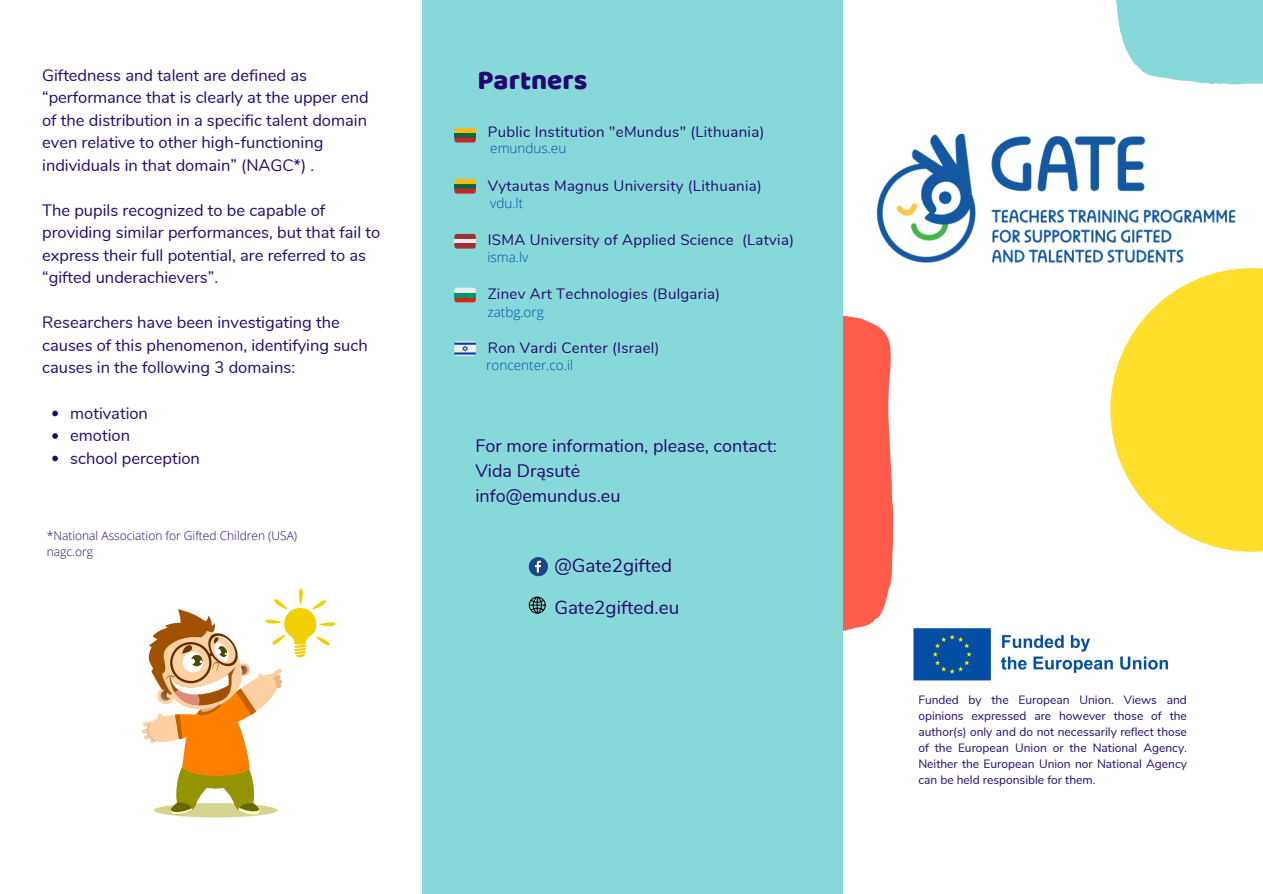
<style>
.page{position:relative;width:1263px;height:894px;background:#fff}
.page>*{position:absolute;margin:0;border:0;box-sizing:border-box;transform-origin:0 0}
.t1{font:27.75px "Baloo";color:#230871}
.t2{font:18.9px "Nunito";color:#230871}
.t3{font:18px/24.8px "Nunito";color:#230871}
.t4{font:16.5px/22.5px "Nunito";color:#230871}
.t5{font:15px "Nunito";letter-spacing:.02em;color:#230871}
.t6{font:300 13.5px "Open Sans";color:#004aad}
.t7{font:12px/16px "Nunito";color:#230871;text-align:justify}
.t8{font:300 12px "Open Sans";color:#230871}
</style>
<div class="page">
<svg style="left:842px;top:299px;width:51px;height:337px;background:#fc776a"></svg>
<svg style="left:1116px;top:0;width:147px;height:85px;background:#94dcdc"></svg>
<div style="left:422px;top:0;width:420px;height:893px;background:#87d8d8"></div>
<svg style="left:454px;top:234px;width:22px;height:14px"></svg>
<hr style="left:454px;top:239px;width:22px;height:4px;background:#eee">
<svg style="left:454px;top:128px;width:22px;height:14px"></svg>
<svg style="left:454px;top:287px;width:22px;height:15px"></svg>
<hr style="left:454px;top:293px;width:22px;height:4px;background:#00966e">
<svg style="left:454px;top:341px;width:22px;height:15px"></svg>
<svg style="left:454px;top:179px;width:22px;height:14px"></svg>
<svg style="left:529px;top:596px;width:17px;height:17px"></svg>
<svg style="left:529px;top:557px;width:19px;height:19px"></svg>
<img style="left:913px;top:628px;width:256px;height:53px">
<div style="left:154px;top:802px;width:124px;height:15px;background:#d4d48e;border-radius:50%"></div>
<svg style="left:141px;top:588px;width:195px;height:228px"></svg>
<svg style="left:1110px;top:268px;width:153px;height:283px;fill:#ffdf2b"></svg>
<img style="left:876px;top:133px;width:376px;height:151px">
<svg style="left:52px;top:410px;width:6px;height:6px"></svg>
<svg style="left:52px;top:433px;width:6px;height:5px"></svg>
<svg style="left:52px;top:455px;width:6px;height:6px"></svg>
<p class="t4" style="left:42px;top:64px;width:328px">Giftedness and talent are defined as “performance that is clearly at the upper end of the distribution in a specific talent domain even relative to other high-functioning individuals in that domain” (NAGC*) .</p>
<p class="t4" style="left:42px;top:199px;width:340px">The pupils recognized to be capable of providing similar performances, but that fail to express their full potential, are referred to as “gifted underachievers”.</p>
<h1 class="t4" style="left:42px;top:312px;width:327px">Researchers have been investigating the causes of this phenomenon, identifying such causes in the following 3 domains:</h1>
<p class="t4" style="left:70px;top:402px;width:79px">motivation</p>
<p class="t4" style="left:70px;top:424px;width:61px">emotion</p>
<p class="t4" style="left:70px;top:447px;width:131px">school perception</p>
<h4 class="t8" style="left:47px;top:527px;width:252px">*National Association for Gifted Children (USA)</h4>
<h4 class="t8" style="left:47px;top:543px;width:48px">nagc.org</h4>
<p class="t1" style="left:478px;top:63px;width:111px">Partners</p>
<h3 class="t5" style="left:488px;top:122px;width:278px">Public Institution "eMundus" (Lithuania)</h3>
<h3 class="t6" style="left:490px;top:139px;width:78px">emundus.eu</h3>
<p class="t5" style="left:488px;top:176px;width:276px">Vytautas Magnus University (Lithuania)</p>
<h3 class="t6" style="left:490px;top:193px;width:34px">vdu.lt</h3>
<p class="t5" style="left:488px;top:230px;width:308px">ISMA University of Applied Science (Latvia)</p>
<h3 class="t6" style="left:487px;top:247px;width:42px">isma.lv</h3>
<p class="t5" style="left:488px;top:284px;width:234px">Zinev Art Technologies (Bulgaria)</p>
<h4 class="t6" style="left:487px;top:302px;width:58px">zatbg.org</h4>
<h4 class="t6" style="left:486px;top:355px;width:88px">roncenter.co.il</h4>
<p class="t5" style="left:488px;top:338px;width:173px">Ron Vardi Center (Israel)</p>
<p class="t3" style="left:475px;top:434px;width:303px">For more information, please, contact:<br>Vida Drąsutė<br>info@emundus.eu</p>
<h3 class="t2" style="left:554px;top:552px;width:119px">@Gate2gifted</h3>
<h3 class="t2" style="left:554px;top:594px;width:126px">Gate2gifted.eu</h3>
<h3 class="t7" style="left:918px;top:692px;width:270px">Funded by the European Union. Views and opinions expressed are however those of the author(s) only and do not necessarily reflect those of the European Union or the National Agency.<br>Neither the European Union nor National Agency can be held responsible for them.</h3>
</div>
